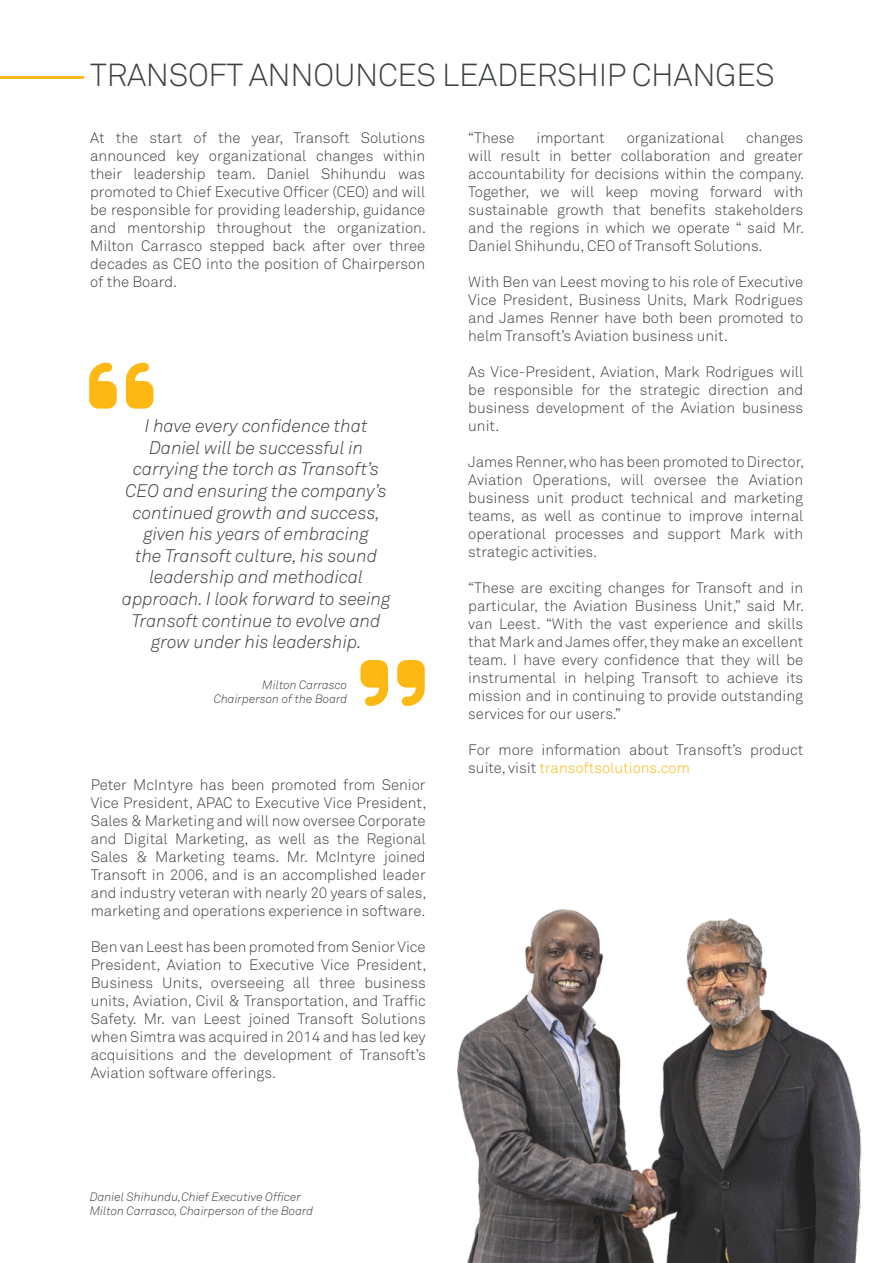
<style>
.page{position:relative;width:893px;height:1263px;background:#fff}
.page>*{position:absolute;margin:0;border:0;box-sizing:border-box;transform-origin:0 0}
.t1{font:300 31.5px "Akkurat Pro";letter-spacing:-.01em;color:#3c4240}
.t2{font:italic 300 18px/21.6px "Akkurat Pro";color:#3c4240;text-align:center}
.t3{font:300 15px/18px "Akkurat Pro";color:#3c4240;text-align:justify}
.t4{font:italic 300 12px/14.4px "Akkurat Pro";color:#3c4240;text-align:right}
.s1{color:#fdb813}
</style>
<div class="page">
<svg style="left:89px;top:363px;width:64px;height:46px"></svg>
<svg style="left:360px;top:660px;width:65px;height:46px"></svg>
<img style="left:457px;top:909px;width:405px;height:354px">
<hr style="left:0;top:76px;width:84px;height:3px;background:#fdb916">
<h1 class="t1" style="left:90px;top:56px;width:686px">TRANSOFT ANNOUNCES LEADERSHIP CHANGES</h1>
<p class="t3" style="left:90px;top:129px;width:337px">At the start of the year, Transoft Solutions announced key organizational changes within their leadership team. Daniel Shihundu was promoted to Chief Executive Officer (CEO) and will be responsible for providing leadership, guidance and mentorship throughout the organization.<br>Milton Carrasco stepped back after over three decades as CEO into the position of Chairperson of the Board.</p>
<p class="t2" style="left:122px;top:415px;width:269px">I have every confidence that<br>Daniel will be successful in carrying the torch as Transoft’s<br>CEO and ensuring the company’s continued growth and success, given his years of embracing<br>the Transoft culture, his sound leadership and methodical approach. I look forward to seeing<br>Transoft continue to evolve and grow under his leadership.</p>
<p class="t4" style="left:214px;top:677px;width:135px">Milton Carrasco<br>Chairperson of the Board</p>
<p class="t3" style="left:91px;top:776px;width:337px">Peter McIntyre has been promoted from Senior Vice President, APAC to Executive Vice President, Sales &amp; Marketing and will now oversee Corporate and Digital Marketing, as well as the Regional Sales &amp; Marketing teams. Mr. McIntyre joined Transoft in 2006, and is an accomplished leader and industry veteran with nearly 20 years of sales, marketing and operations experience in software.</p>
<p class="t3" style="left:91px;top:938px;width:337px">Ben van Leest has been promoted from Senior Vice President, Aviation to Executive Vice President, Business Units, overseeing all three business units, Aviation, Civil &amp; Transportation, and Traffic Safety. Mr. van Leest joined Transoft Solutions when Simtra was acquired in 2014 and has led key acquisitions and the development of Transoft’s Aviation software offerings.</p>
<p class="t3" style="left:468px;top:129px;width:48px">“These</p>
<p class="t3" style="left:537px;top:129px;width:70px">important</p>
<p class="t3" style="left:627px;top:129px;width:99px">organizational</p>
<p class="t3" style="left:468px;top:129px;width:337px;text-indent:278px">changes will result in better collaboration and greater accountability for decisions within the company.<br>Together, we will keep moving forward with sustainable growth that benefits stakeholders and the regions in which we operate “ said Mr.<br>Daniel Shihundu, CEO of Transoft Solutions.</p>
<p class="t3" style="left:468px;top:273px;width:337px">With Ben van Leest moving to his role of Executive Vice President, Business Units, Mark Rodrigues and James Renner have both been promoted to helm Transoft’s Aviation business unit.</p>
<p class="t3" style="left:468px;top:363px;width:337px">As Vice-President, Aviation, Mark Rodrigues will be responsible for the strategic direction and business development of the Aviation business unit.</p>
<p class="t3" style="left:468px;top:453px;width:337px">James Renner, who has been promoted to Director, Aviation Operations, will oversee the Aviation business unit product technical and marketing teams, as well as continue to improve internal operational processes and support Mark with strategic activities.</p>
<p class="t3" style="left:468px;top:579px;width:337px">“These are exciting changes for Transoft and in particular, the Aviation Business Unit,” said Mr. van Leest. “With the vast experience and skills that Mark and James offer, they make an excellent team. I have every confidence that they will be instrumental in helping Transoft to achieve its mission and in continuing to provide outstanding services for our users.”</p>
<p class="t3" style="left:468px;top:741px;width:337px">For more information about Transoft’s product suite, visit <span class="s1">transoftsolutions.com</span></p>
<p class="t4" style="left:90px;top:1190px;width:225px;text-align:left">Daniel Shihundu,Chief Executive Officer<br>Milton Carrasco, Chairperson of the Board</p>
</div>
